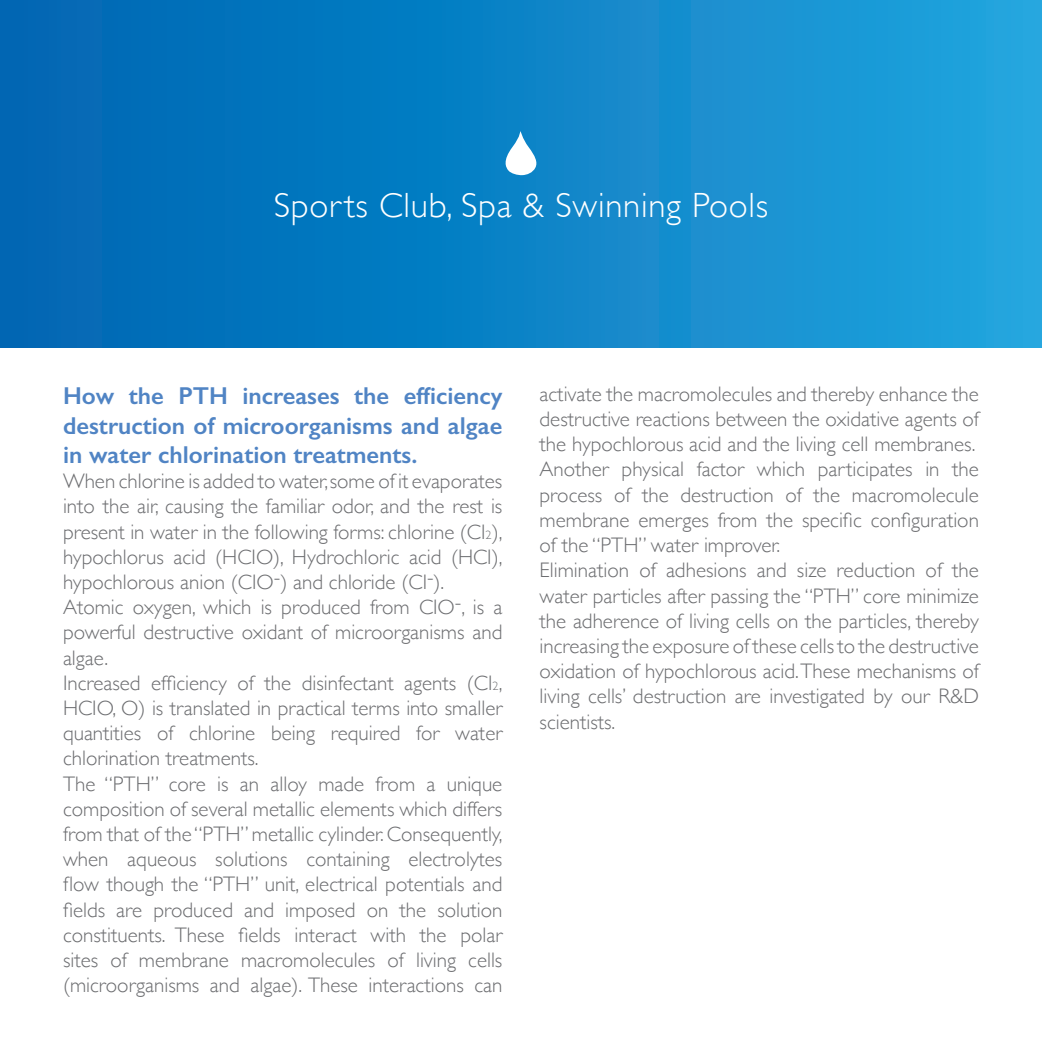
<style>
.page{position:relative;width:1042px;height:1042px;background:#fff}
.page>*{position:absolute;margin:0;border:0;box-sizing:border-box;transform-origin:0 0}
.t1{font:300 35px "Gill Sans";letter-spacing:.02em;color:#fff}
.t2{font:600 24.5px/29.4px "Gill Sans";color:#5084c4;text-align:justify}
.t3{font:300 21px/25.2px "Gill Sans";color:#6c6d70}
.s1{font-size:12.25px}
</style>
<div class="page">
<div style="left:0;top:0;width:1042px;height:347px;background:linear-gradient(to right,#0063b1,#22a5de)"></div>
<svg style="left:502px;top:130px;width:36px;height:45px"></svg>
<h1 class="t1" style="left:274px;top:178px;width:496px">Sports Club, Spa &amp; Swinning Pools</h1>
<p class="t2" style="left:63px;top:381px;width:441px">How the PTH increases the efficiency destruction of microorganisms and algae in water chlorination treatments.</p>
<p class="t3" style="left:63px;top:468px;width:441px">When chlorine is added to water, some of it evaporates into the air, causing the familiar odor, and the rest is present in water in the following forms: chlorine (CI<span class="s1">2</span>), hypochlorus acid (HCIO), Hydrochloric acid (HCI), hypochlorous anion (CIO-) and chloride (CI-).<br>Atomic oxygen, which is produced from CIO-, is a powerful destructive oxidant of microorganisms and algae.<br>Increased efficiency of the disinfectant agents (CI<span class="s1">2</span>, HCIO, O) is translated in practical terms into smaller quantities of chlorine being required for water chlorination treatments.<br>The “PTH” core is an alloy made from a unique composition of several metallic elements which differs from that of the “PTH” metallic cylinder. Consequently, when aqueous solutions containing electrolytes flow though the “PTH” unit, electrical potentials and fields are produced and imposed on the solution constituents. These fields interact with the polar sites of membrane macromolecules of living cells (microorganisms and algae). These interactions can</p>
<p class="t3" style="left:539px;top:380px;width:441px">activate the macromolecules and thereby enhance the destructive reactions between the oxidative agents of the hypochlorous acid and the living cell membranes.<br>Another physical factor which participates in the process of the destruction of the macromolecule membrane emerges from the specific configuration of the “PTH” water improver.<br>Elimination of adhesions and size reduction of the water particles after passing the “PTH” core minimize the adherence of living cells on the particles, thereby increasing the exposure of these cells to the destructive oxidation of hypochlorous acid. These mechanisms of living cells’ destruction are investigated by our R&amp;D scientists.</p>
</div>
